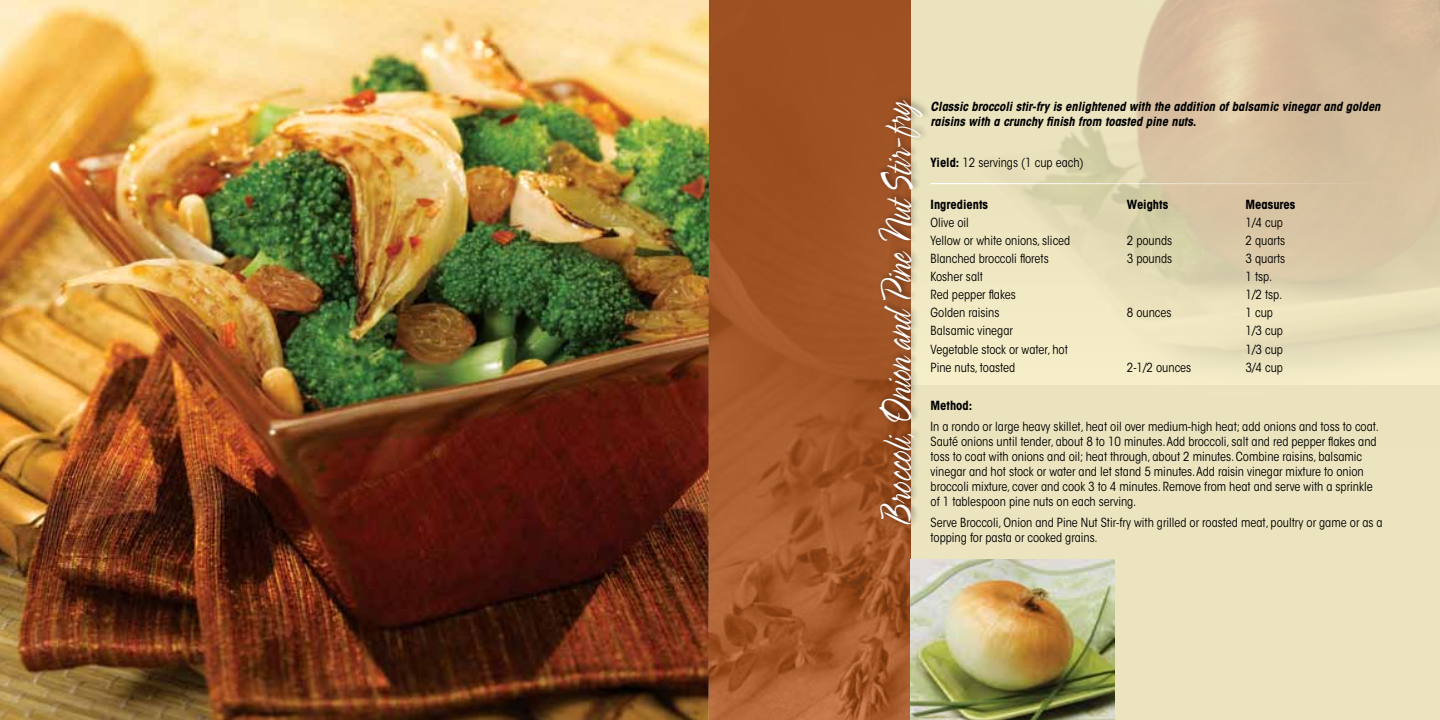
<style>
.page{position:relative;width:1440px;height:720px;background:#fff}
.page>*{position:absolute;margin:0;border:0;box-sizing:border-box;transform-origin:0 0}
.t1{font:300 47.5px "Spring";letter-spacing:-.005em;color:#fff;scale:.7 1}
.t2{font:condensed 12.5px/15px "ITC Avant Garde Std";color:#000}
.t3{font:italic 700 condensed 12.5px/15px "ITC Avant Garde Std";color:#000}
.t4{font:700 condensed 12.5px "ITC Avant Garde Std";color:#000}
.s1{font-weight:700}
</style>
<div class="page">
<img style="left:0;top:0;width:709px;height:720px">
<div style="left:910px;top:0;width:530px;height:720px;background:#ece4bf"></div>
<img style="left:910px;top:0;width:530px;height:385px">
<hr style="left:931px;top:183px;width:453px;height:1px;background:#fff">
<img style="left:709px;top:0;width:201px;height:720px">
<div style="left:875px;top:92px;width:55px;height:436px;background:#000;opacity:.51"></div>
<img style="left:910px;top:560px;width:204px;height:160px">
<h1 class="t1" style="left:874px;top:526px;width:613px;rotate:-90deg">Broccoli, Onion and Pine Nut Stir-fry</h1>
<p class="t3" style="left:931px;top:99px;width:451px">Classic broccoli stir-fry is enlightened with the addition of balsamic vinegar and golden raisins with a crunchy finish from toasted pine nuts.</p>
<p class="t2" style="left:931px;top:155px;width:155px"><span class="s1">Yield:</span> 12 servings (1 cup each)</p>
<p class="t4" style="left:931px;top:196px;width:59px">Ingredients</p>
<p class="t4" style="left:1127px;top:196px;width:43px">Weights</p>
<p class="t4" style="left:1246px;top:196px;width:51px">Measures</p>
<p class="t2" style="left:931px;top:215px;width:40px">Olive oil</p>
<p class="t2" style="left:1246px;top:215px;width:39px">1/4 cup</p>
<p class="t2" style="left:931px;top:233px;width:141px">Yellow or white onions, sliced</p>
<p class="t2" style="left:1127px;top:233px;width:47px">2 pounds</p>
<p class="t2" style="left:1246px;top:233px;width:41px">2 quarts</p>
<p class="t2" style="left:931px;top:251px;width:120px">Blanched broccoli florets</p>
<p class="t2" style="left:1127px;top:251px;width:47px">3 pounds</p>
<p class="t2" style="left:1246px;top:251px;width:41px">3 quarts</p>
<p class="t2" style="left:931px;top:269px;width:54px">Kosher salt</p>
<p class="t2" style="left:1246px;top:269px;width:28px">1 tsp.</p>
<p class="t2" style="left:931px;top:287px;width:87px">Red pepper flakes</p>
<p class="t2" style="left:1246px;top:287px;width:38px">1/2 tsp.</p>
<p class="t2" style="left:931px;top:305px;width:70px">Golden raisins</p>
<p class="t2" style="left:1127px;top:305px;width:46px">8 ounces</p>
<p class="t2" style="left:1246px;top:305px;width:29px">1 cup</p>
<p class="t2" style="left:931px;top:323px;width:84px">Balsamic vinegar</p>
<p class="t2" style="left:1246px;top:323px;width:39px">1/3 cup</p>
<p class="t2" style="left:931px;top:342px;width:139px">Vegetable stock or water, hot</p>
<p class="t2" style="left:1246px;top:342px;width:39px">1/3 cup</p>
<p class="t2" style="left:931px;top:360px;width:86px">Pine nuts, toasted</p>
<p class="t2" style="left:1127px;top:360px;width:66px">2-1/2 ounces</p>
<p class="t2" style="left:1246px;top:360px;width:39px">3/4 cup</p>
<p class="t4" style="left:931px;top:398px;width:43px">Method:</p>
<p class="t2" style="left:931px;top:419px;width:450px">In a rondo or large heavy skillet, heat oil over medium-high heat; add onions and toss to coat.<br>Sauté onions until tender, about 8 to 10 minutes. Add broccoli, salt and red pepper flakes and toss to coat with onions and oil; heat through, about 2 minutes. Combine raisins, balsamic vinegar and hot stock or water and let stand 5 minutes. Add raisin vinegar mixture to onion broccoli mixture, cover and cook 3 to 4 minutes. Remove from heat and serve with a sprinkle of 1 tablespoon pine nuts on each serving.</p>
<p class="t2" style="left:931px;top:515px;width:454px">Serve Broccoli, Onion and Pine Nut Stir-fry with grilled or roasted meat, poultry or game or as a topping for pasta or cooked grains.</p>
</div>
